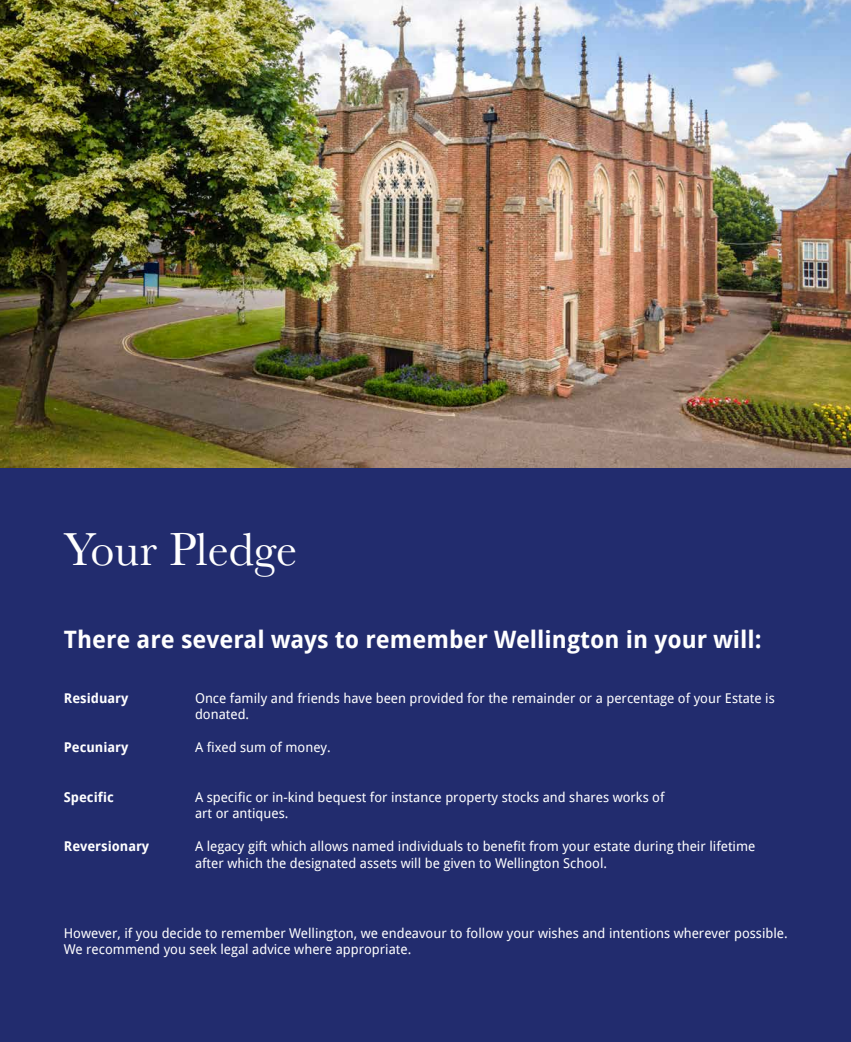
<style>
.page{position:relative;width:851px;height:1042px;background:#fff}
.page>*{position:absolute;margin:0;border:0;box-sizing:border-box;transform-origin:0 0}
.t1{font:48px "Baskerville";color:#fff}
.t2{font:700 24px "Droid Sans";color:#fff}
.t3{font:13.5px/16.5px "Droid Sans";color:#fff}
.t4{font:700 13.5px "Droid Sans";color:#fff}
</style>
<div class="page">
<hr style="left:850px;top:0;width:1px;height:1042px;background:#a2d5f0">
<div style="left:0;top:0;width:850px;height:1042px;background:#222c6e"></div>
<img style="left:0;top:0;width:850px;height:468px">
<h1 class="t1" style="left:64px;top:519px;width:235px">Your Pledge</h1>
<h2 class="t2" style="left:64px;top:622px;width:699px">There are several ways to remember Wellington in your will:</h2>
<p class="t4" style="left:64px;top:688px;width:66px">Residuary</p>
<p class="t4" style="left:64px;top:737px;width:66px">Pecuniary</p>
<p class="t4" style="left:64px;top:787px;width:52px">Specific</p>
<p class="t4" style="left:64px;top:836px;width:87px">Reversionary</p>
<p class="t3" style="left:195px;top:689px;width:581px">Once family and friends have been provided for the remainder or a percentage of your Estate is donated.</p>
<p class="t3" style="left:195px;top:738px;width:137px">A fixed sum of money.</p>
<p class="t3" style="left:195px;top:788px;width:471px">A specific or in-kind bequest for instance property stocks and shares works of art or antiques.</p>
<p class="t3" style="left:195px;top:837px;width:562px">A legacy gift which allows named individuals to benefit from your estate during their lifetime after which the designated assets will be given to Wellington School.</p>
<p class="t3" style="left:64px;top:924px;width:725px">However, if you decide to remember Wellington, we endeavour to follow your wishes and intentions wherever possible.<br>We recommend you seek legal advice where appropriate.</p>
</div>
